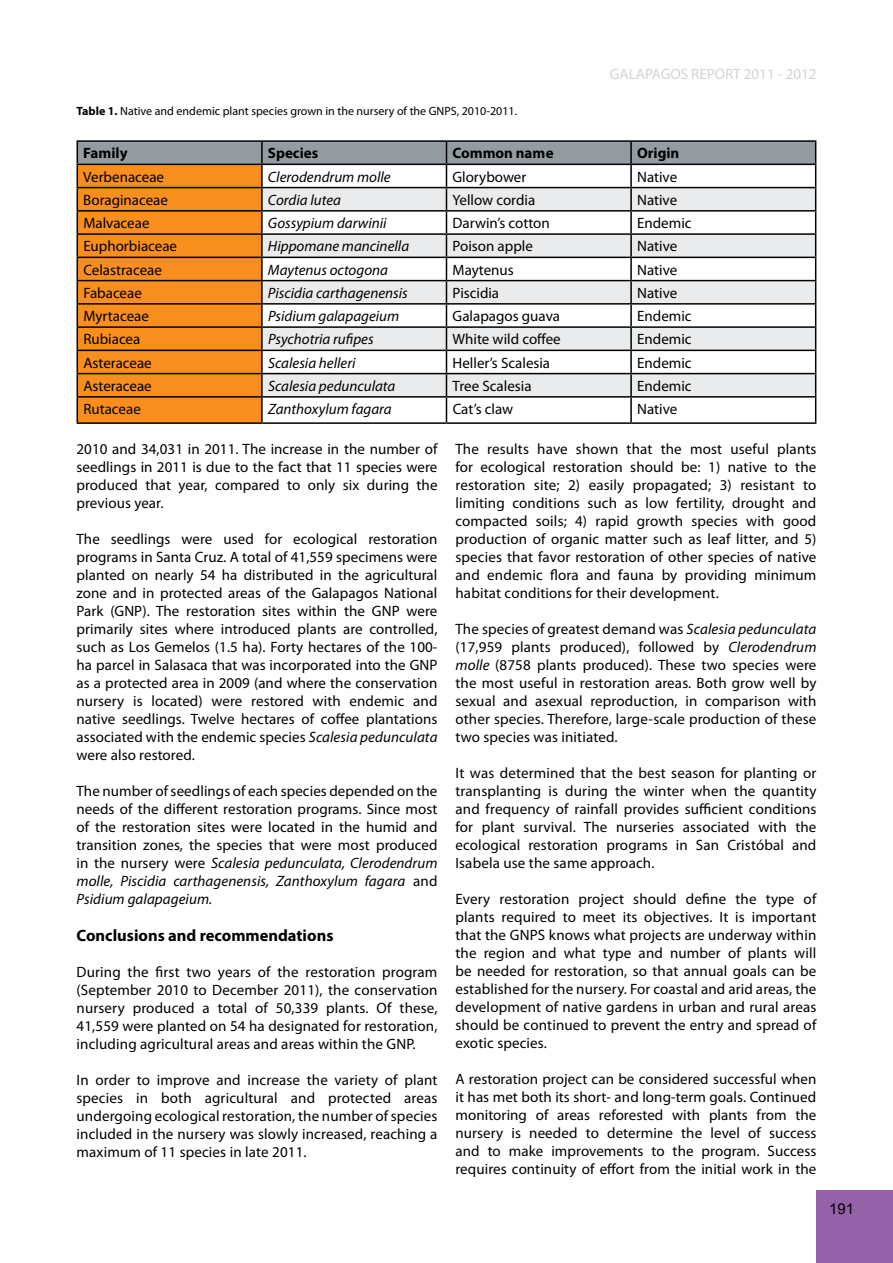
<style>
.page{position:relative;width:893px;height:1263px;background:#fff}
.page>*{position:absolute;margin:0;border:0;box-sizing:border-box;transform-origin:0 0}
.t1{font:700 16.5px "Myriad Pro";color:#000}
.t2{font:15px/18px "Myriad Pro";letter-spacing:.005em;color:#000;text-align:justify}
.t3{font:italic 15px "Myriad Pro";color:#000}
.t4{font:700 15px "Myriad Pro";color:#000}
.t5{font:15px "Myriad Pro";color:#d1d3d4}
.t6{font:15px "Arial";color:#000}
.t7{font:12px "Myriad Pro";color:#000}
.s1{font-weight:700}
.s2{font-style:italic}
</style>
<div class="page">
<div style="left:816px;top:1191px;width:77px;height:72px;background:#9561a8"></div>
<hr style="left:77px;top:140px;width:185px;height:2px;background:#000">
<hr style="left:262px;top:140px;width:184px;height:2px;background:#000">
<hr style="left:446px;top:140px;width:185px;height:2px;background:#000">
<hr style="left:631px;top:140px;width:185px;height:2px;background:#000">
<svg style="left:77px;top:141px;width:739px;height:281px"></svg>
<hr style="left:77px;top:422px;width:185px;height:2px;background:#000">
<hr style="left:262px;top:422px;width:184px;height:2px;background:#000">
<hr style="left:446px;top:422px;width:185px;height:2px;background:#000">
<hr style="left:631px;top:422px;width:185px;height:2px;background:#000">
<p class="t7" style="left:77px;top:104px;width:442px"><span class="s1">Table 1.</span> Native and endemic plant species grown in the nursery of the GNPS, 2010-2011.</p>
<p class="t5" style="left:610px;top:65px;width:208px">GALAPAGOS REPORT 2011 - 2012</p>
<p class="t4" style="left:83px;top:143px;width:46px">Family</p>
<p class="t4" style="left:268px;top:143px;width:52px">Species</p>
<p class="t4" style="left:452px;top:143px;width:103px">Common name</p>
<p class="t4" style="left:637px;top:143px;width:44px">Origin</p>
<p class="t2" style="left:83px;top:167px;width:82px">Verbenaceae</p>
<p class="t3" style="left:268px;top:167px;width:124px">Clerodendrum molle</p>
<p class="t2" style="left:452px;top:167px;width:75px">Glorybower</p>
<p class="t2" style="left:637px;top:167px;width:42px">Native</p>
<p class="t2" style="left:83px;top:191px;width:86px">Boraginaceae</p>
<p class="t3" style="left:268px;top:191px;width:75px">Cordia lutea</p>
<p class="t2" style="left:452px;top:191px;width:84px">Yellow cordia</p>
<p class="t2" style="left:637px;top:191px;width:42px">Native</p>
<p class="t2" style="left:83px;top:214px;width:68px">Malvaceae</p>
<p class="t3" style="left:268px;top:214px;width:120px">Gossypium darwinii</p>
<p class="t2" style="left:453px;top:214px;width:99px">Darwin’s cotton</p>
<p class="t2" style="left:637px;top:214px;width:56px">Endemic</p>
<p class="t2" style="left:83px;top:237px;width:95px">Euphorbiaceae</p>
<p class="t3" style="left:268px;top:237px;width:143px">Hippomane mancinella</p>
<p class="t2" style="left:453px;top:237px;width:82px">Poison apple</p>
<p class="t2" style="left:637px;top:237px;width:42px">Native</p>
<p class="t2" style="left:83px;top:260px;width:80px">Celastraceae</p>
<p class="t3" style="left:268px;top:260px;width:122px">Maytenus octogona</p>
<p class="t2" style="left:453px;top:260px;width:63px">Maytenus</p>
<p class="t2" style="left:637px;top:260px;width:42px">Native</p>
<p class="t2" style="left:83px;top:284px;width:60px">Fabaceae</p>
<p class="t3" style="left:268px;top:284px;width:141px">Piscidia carthagenensis</p>
<p class="t2" style="left:453px;top:284px;width:48px">Piscidia</p>
<p class="t2" style="left:637px;top:284px;width:42px">Native</p>
<p class="t2" style="left:83px;top:307px;width:67px">Myrtaceae</p>
<p class="t3" style="left:268px;top:307px;width:133px">Psidium galapageium</p>
<p class="t2" style="left:453px;top:307px;width:109px">Galapagos guava</p>
<p class="t2" style="left:637px;top:307px;width:56px">Endemic</p>
<p class="t2" style="left:83px;top:330px;width:58px">Rubiacea</p>
<p class="t3" style="left:268px;top:330px;width:107px">Psychotria rufipes</p>
<p class="t2" style="left:453px;top:330px;width:110px">White wild coffee</p>
<p class="t2" style="left:637px;top:330px;width:56px">Endemic</p>
<p class="t2" style="left:83px;top:353px;width:70px">Asteraceae</p>
<p class="t3" style="left:268px;top:353px;width:89px">Scalesia helleri</p>
<p class="t2" style="left:453px;top:353px;width:99px">Heller’s Scalesia</p>
<p class="t2" style="left:637px;top:353px;width:56px">Endemic</p>
<p class="t2" style="left:83px;top:377px;width:70px">Asteraceae</p>
<p class="t3" style="left:268px;top:377px;width:129px">Scalesia pedunculata</p>
<p class="t2" style="left:453px;top:377px;width:80px">Tree Scalesia</p>
<p class="t2" style="left:637px;top:377px;width:56px">Endemic</p>
<p class="t2" style="left:83px;top:400px;width:59px">Rutaceae</p>
<p class="t3" style="left:268px;top:400px;width:125px">Zanthoxylum fagara</p>
<p class="t2" style="left:453px;top:400px;width:62px">Cat’s claw</p>
<p class="t2" style="left:637px;top:400px;width:42px">Native</p>
<p class="t2" style="left:77px;top:439px;width:362px">2010 and 34,031 in 2011. The increase in the number of seedlings in 2011 is due to the fact that 11 species were produced that year, compared to only six during the previous year.</p>
<p class="t2" style="left:77px;top:529px;width:362px">The seedlings were used for ecological restoration programs in Santa Cruz. A total of 41,559 specimens were planted on nearly 54 ha distributed in the agricultural zone and in protected areas of the Galapagos National Park (GNP). The restoration sites within the GNP were primarily sites where introduced plants are controlled, such as Los Gemelos (1.5 ha). Forty hectares of the 100- ha parcel in Salasaca that was incorporated into the GNP as a protected area in 2009 (and where the conservation nursery is located) were restored with endemic and native seedlings. Twelve hectares of coffee plantations associated with the endemic species <span class="s2">Scalesia pedunculata </span>were also restored.</p>
<p class="t2" style="left:77px;top:781px;width:362px">The number of seedlings of each species depended on the needs of the different restoration programs. Since most of the restoration sites were located in the humid and transition zones, the species that were most produced in the nursery were <span class="s2">Scalesia pedunculata, Clerodendrum molle, Piscidia carthagenensis, Zanthoxylum fagara</span> and <span class="s2">Psidium galapageium.</span></p>
<p class="t1" style="left:77px;top:925px;width:258px">Conclusions and recommendations</p>
<p class="t2" style="left:77px;top:963px;width:362px">During the first two years of the restoration program (September 2010 to December 2011), the conservation nursery produced a total of 50,339 plants. Of these, 41,559 were planted on 54 ha designated for restoration, including agricultural areas and areas within the GNP.</p>
<p class="t2" style="left:77px;top:1071px;width:362px">In order to improve and increase the variety of plant species in both agricultural and protected areas undergoing ecological restoration, the number of species included in the nursery was slowly increased, reaching a maximum of 11 species in late 2011.</p>
<p class="t2" style="left:455px;top:439px;width:362px">The results have shown that the most useful plants for ecological restoration should be: 1) native to the restoration site; 2) easily propagated; 3) resistant to limiting conditions such as low fertility, drought and compacted soils; 4) rapid growth species with good production of organic matter such as leaf litter, and 5) species that favor restoration of other species of native and endemic flora and fauna by providing minimum habitat conditions for their development.</p>
<p class="t2" style="left:455px;top:619px;width:362px">The species of greatest demand was <span class="s2">Scalesia pedunculata </span>(17,959 plants produced), followed by <span class="s2">Clerodendrum molle</span> (8758 plants produced). These two species were the most useful in restoration areas. Both grow well by sexual and asexual reproduction, in comparison with other species. Therefore, large-scale production of these two species was initiated.</p>
<p class="t2" style="left:455px;top:763px;width:362px">It was determined that the best season for planting or transplanting is during the winter when the quantity and frequency of rainfall provides sufficient conditions for plant survival. The nurseries associated with the ecological restoration programs in San Cristóbal and Isabela use the same approach.</p>
<p class="t2" style="left:455px;top:889px;width:362px">Every restoration project should define the type of plants required to meet its objectives. It is important that the GNPS knows what projects are underway within the region and what type and number of plants will be needed for restoration, so that annual goals can be established for the nursery. For coastal and arid areas, the development of native gardens in urban and rural areas should be continued to prevent the entry and spread of exotic species.</p>
<p class="t2" style="left:455px;top:1069px;width:362px">A restoration project can be considered successful when it has met both its short- and long-term goals. Continued monitoring of areas reforested with plants from the nursery is needed to determine the level of success and to make improvements to the program. Success requires continuity of effort from the initial work in the</p>
<p class="t6" style="left:829px;top:1199px;width:27px">191</p>
</div>
